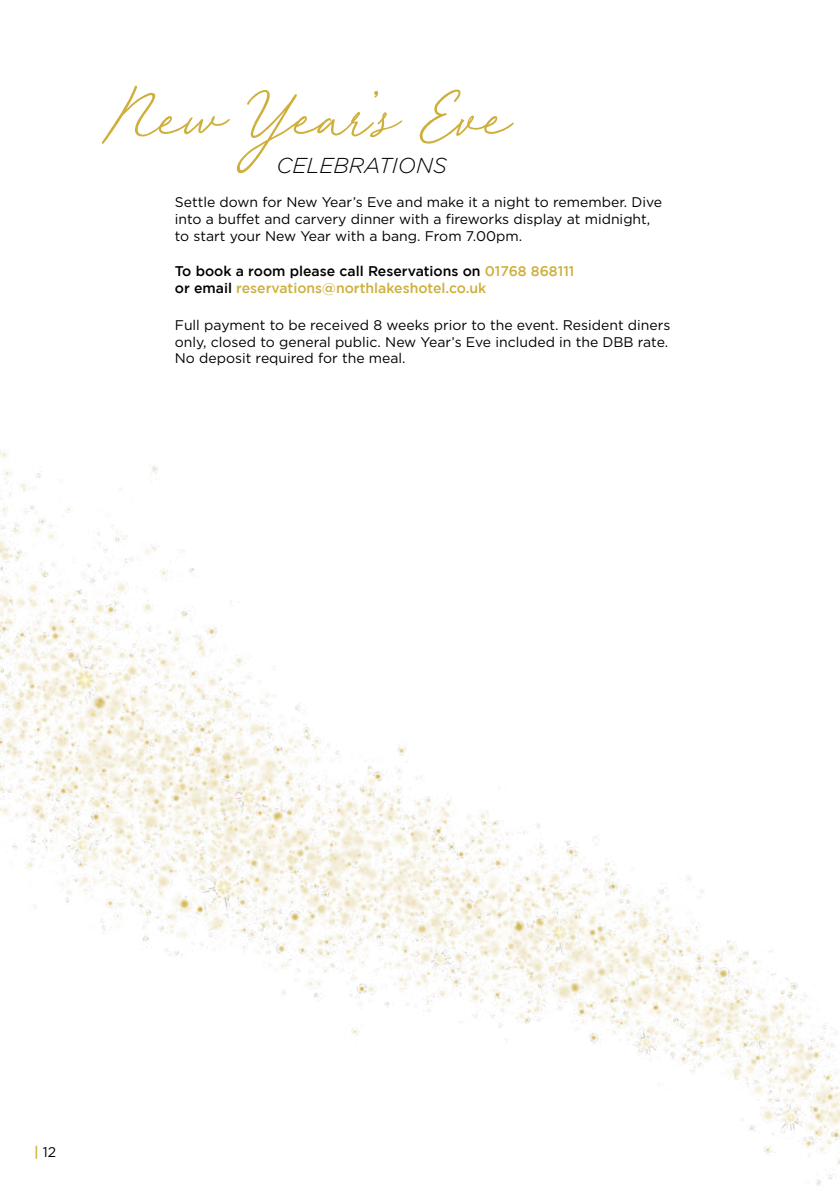
<style>
.page{position:relative;width:840px;height:1191px;background:#fff}
.page>*{position:absolute;margin:0;border:0;box-sizing:border-box;transform-origin:0 0}
.t1{font:58px "Red Vevet";color:#cfaf3b}
.t2{font:italic 300 21.6px "Gotham";color:#000}
.t3{font:14px/16.8px "Gotham HTF";color:#000}
.t4{font:500 14px/16.8px "Gotham";color:#cfaf3b}
.s1{color:#000}
.s2{font-family:"Gotham";font-weight:500;color:#cfaf3b}
</style>
<div class="page">
<img style="left:0;top:450px;width:839px;height:736px">
<h1 class="t1" style="left:104px;top:77px;width:408px">New Year’s Eve</h1>
<h2 class="t2" style="left:276px;top:153px;width:172px">CELEBRATIONS</h2>
<p class="t3" style="left:175px;top:193px;width:488px">Settle down for New Year’s Eve and make it a night to remember. Dive into a buffet and carvery dinner with a fireworks display at midnight, to start your New Year with a bang. From 7.00pm.</p>
<p class="t4" style="left:175px;top:262px;width:401px"><span class="s1">To book a room please call Reservations on</span> 01768 868111 <span class="s1">or email</span> reservations@northlakeshotel.co.uk</p>
<p class="t3" style="left:175px;top:316px;width:497px">Full payment to be received 8 weeks prior to the event. Resident diners only, closed to general public. New Year’s Eve included in the DBB rate.<br>No deposit required for the meal.</p>
<p class="t3" style="left:34px;top:1143px;width:24px"><span class="s2">|</span> 12</p>
</div>
